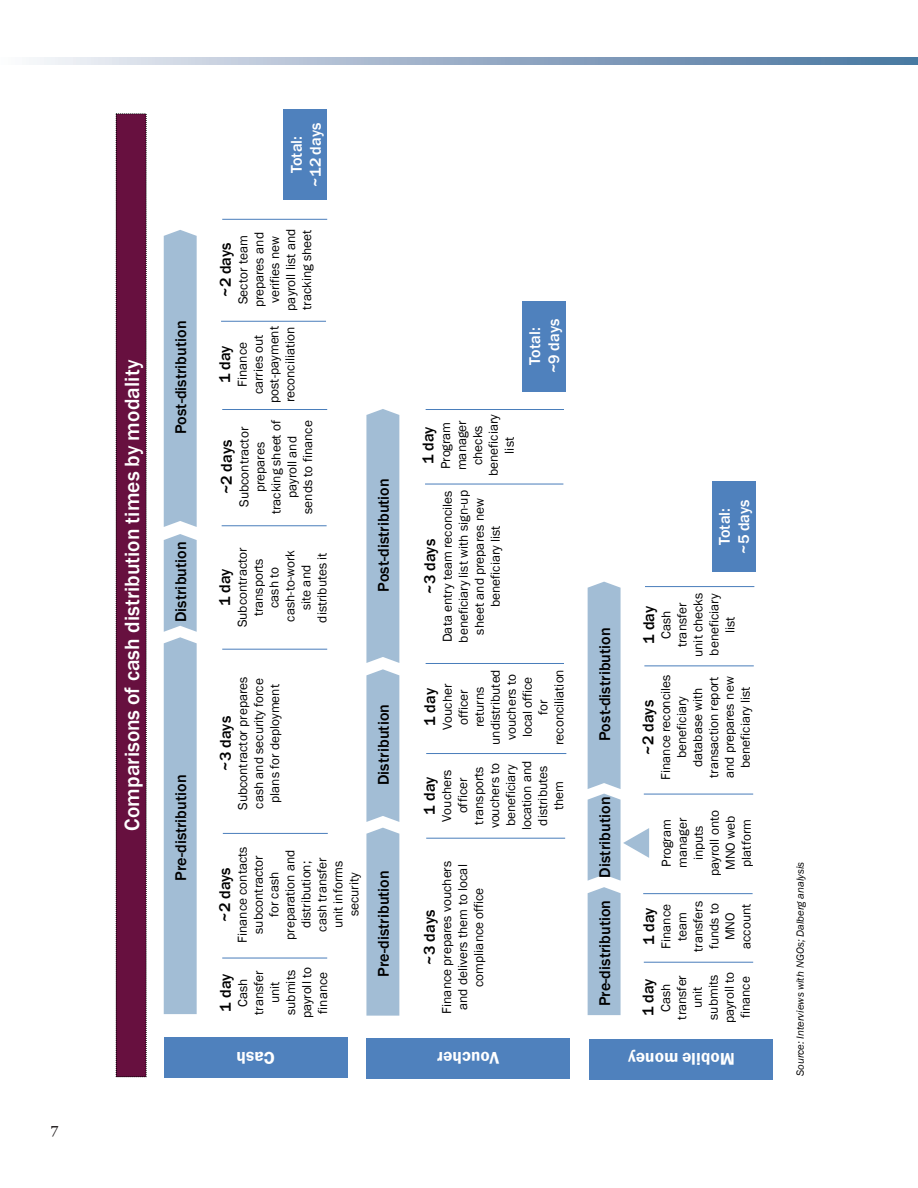
<style>
.page{position:relative;width:918px;height:1188px;background:#fff}
.page>*{position:absolute;margin:0;border:0;box-sizing:border-box;transform-origin:0 0}
.t1{font:500 21.3px "Franklin Gothic";letter-spacing:.005em;color:#fff}
.t2{font:600 17.4px "Franklin Gothic";letter-spacing:.01em;color:#fff}
.t3{font:500 15.9px "Franklin Gothic";letter-spacing:.005em;color:#000}
.t4{font:500 15.9px/19.2px "Franklin Gothic";letter-spacing:.01em;color:#fff;text-align:center}
.t5{font:15px "Georgia";color:#231f20}
.t6{font:13.2px/15.9px "Franklin Gothic";color:#000;text-align:center}
.t7{font:italic 10.65px "Franklin Gothic";color:#000}
</style>
<div class="page">
<svg style="left:33px;top:58px;width:885px;height:7px;background:#99afc7"></svg>
<div style="left:116px;top:114px;width:30px;height:963px;background:#67103f"></div>
<div style="left:164px;top:1038px;width:184px;height:40px;background:#4f81bd"></div>
<div style="left:366px;top:1038px;width:204px;height:41px;background:#4f81bd"></div>
<div style="left:589px;top:1039px;width:184px;height:40px;background:#4f81bd"></div>
<div style="left:164px;top:534px;width:33px;height:480px;background:#a2bdd5"></div>
<div style="left:164px;top:230px;width:33px;height:297px;background:#a2bdd5"></div>
<hr style="left:222px;top:958px;width:105px;height:1px;background:#4a7ebb">
<hr style="left:223px;top:833px;width:105px;height:1px;background:#4a7ebb">
<hr style="left:222px;top:649px;width:105px;height:1px;background:#4a7ebb">
<hr style="left:222px;top:525px;width:105px;height:1px;background:#4a7ebb">
<hr style="left:222px;top:409px;width:105px;height:1px;background:#4a7ebb">
<hr style="left:221px;top:321px;width:105px;height:1px;background:#4a7ebb">
<hr style="left:222px;top:219px;width:105px;height:1px;background:#4a7ebb">
<div style="left:284px;top:110px;width:43px;height:90px;background:#4f81bd"></div>
<div style="left:366px;top:828px;width:33px;height:188px;background:#a2bdd5"></div>
<svg style="left:366px;top:669px;width:33px;height:153px;background:#a7c0d7"></svg>
<div style="left:366px;top:409px;width:33px;height:254px;background:#a2bdd5"></div>
<hr style="left:426px;top:838px;width:139px;height:1px;background:#4a7ebb">
<hr style="left:426px;top:753px;width:140px;height:1px;background:#4a7ebb">
<hr style="left:426px;top:663px;width:138px;height:1px;background:#4a7ebb">
<hr style="left:425px;top:484px;width:138px;height:1px;background:#4a7ebb">
<hr style="left:426px;top:409px;width:138px;height:1px;background:#4a7ebb">
<div style="left:522px;top:301px;width:43px;height:90px;background:#4f81bd"></div>
<div style="left:588px;top:887px;width:33px;height:128px;background:#a2bdd5"></div>
<hr style="left:644px;top:962px;width:109px;height:1px;background:#4a7ebb">
<hr style="left:643px;top:893px;width:110px;height:1px;background:#4a7ebb">
<svg style="left:588px;top:582px;width:61px;height:299px"></svg>
<hr style="left:644px;top:794px;width:109px;height:1px;background:#4a7ebb">
<hr style="left:644px;top:665px;width:110px;height:1px;background:#4a7ebb">
<hr style="left:645px;top:586px;width:109px;height:1px;background:#4a7ebb">
<div style="left:712px;top:482px;width:43px;height:90px;background:#4f81bd"></div>
<p class="t5" style="left:51px;top:1119px;width:9px">7</p>
<p class="t1" style="left:119px;top:831px;width:472px;rotate:-90deg">Comparisons of cash distribution times by modality</p>
<p class="t3" style="left:171px;top:434px;width:115px;rotate:-90deg">Post-distribution</p>
<p class="t3" style="left:171px;top:622px;width:83px;rotate:-90deg">Distribution</p>
<p class="t3" style="left:171px;top:881px;width:108px;rotate:-90deg">Pre-distribution</p>
<p class="t4" style="left:287px;top:187px;width:66px;rotate:-90deg">Total: ~12 days</p>
<p class="t6" style="left:235px;top:311px;width:83px;rotate:-90deg">Sector team prepares and verifies new payroll list and tracking sheet</p>
<p class="t3" style="left:216px;top:297px;width:56px;rotate:-90deg">~2 days</p>
<p class="t6" style="left:235px;top:403px;width:78px;rotate:-90deg">Finance carries out post-payment reconciliation</p>
<p class="t3" style="left:215px;top:383px;width:39px;rotate:-90deg">1 day</p>
<p class="t6" style="left:236px;top:514px;width:96px;rotate:-90deg">Subcontractor prepares tracking sheet of payroll and sends to finance</p>
<p class="t3" style="left:217px;top:494px;width:56px;rotate:-90deg">~2 days</p>
<p class="t6" style="left:235px;top:627px;width:81px;rotate:-90deg">Subcontractor transports cash to cash-to-work site and distributes it</p>
<p class="t3" style="left:215px;top:606px;width:39px;rotate:-90deg">1 day</p>
<p class="t3" style="left:374px;top:592px;width:115px;rotate:-90deg">Post-distribution</p>
<p class="t6" style="left:235px;top:810px;width:135px;rotate:-90deg">Subcontractor prepares cash and security force plans for deployment</p>
<p class="t3" style="left:216px;top:771px;width:56px;rotate:-90deg">~3 days</p>
<p class="t6" style="left:235px;top:943px;width:98px;rotate:-90deg">Finance contacts subcontractor for cash preparation and distribution; cash transfer unit informs security</p>
<p class="t3" style="left:215px;top:922px;width:56px;rotate:-90deg">~2 days</p>
<p class="t3" style="left:216px;top:1012px;width:39px;rotate:-90deg">1 day</p>
<p class="t6" style="left:235px;top:1018px;width:53px;rotate:-90deg">Cash transfer unit submits payroll to finance</p>
<p class="t3" style="left:374px;top:785px;width:83px;rotate:-90deg">Distribution</p>
<p class="t3" style="left:374px;top:977px;width:108px;rotate:-90deg">Pre-distribution</p>
<p class="t4" style="left:525px;top:373px;width:56px;rotate:-90deg">Total: ~9 days</p>
<p class="t6" style="left:438px;top:476px;width:63px;rotate:-90deg">Program manager checks beneficiary list</p>
<p class="t3" style="left:418px;top:464px;width:39px;rotate:-90deg">1 day</p>
<p class="t6" style="left:440px;top:643px;width:154px;rotate:-90deg">Data entry team reconciles beneficiary list with sign-up sheet and prepares new beneficiary list</p>
<p class="t3" style="left:420px;top:594px;width:56px;rotate:-90deg">~3 days</p>
<p class="t6" style="left:440px;top:745px;width:77px;rotate:-90deg">Voucher officer returns undistributed vouchers to local office for reconciliation</p>
<p class="t3" style="left:420px;top:726px;width:39px;rotate:-90deg">1 day</p>
<p class="t6" style="left:439px;top:830px;width:71px;rotate:-90deg">Vouchers officer transports vouchers to beneficiary location and distributes them</p>
<p class="t3" style="left:420px;top:815px;width:39px;rotate:-90deg">1 day</p>
<p class="t6" style="left:439px;top:1014px;width:154px;rotate:-90deg">Finance prepares vouchers and delivers them to local compliance office</p>
<p class="t3" style="left:420px;top:965px;width:56px;rotate:-90deg">~3 days</p>
<p class="t3" style="left:595px;top:741px;width:115px;rotate:-90deg">Post-distribution</p>
<p class="t3" style="left:595px;top:878px;width:83px;rotate:-90deg">Distribution</p>
<p class="t3" style="left:595px;top:1006px;width:108px;rotate:-90deg">Pre-distribution</p>
<p class="t4" style="left:715px;top:554px;width:56px;rotate:-90deg">Total: ~5 days</p>
<p class="t6" style="left:659px;top:657px;width:66px;rotate:-90deg">Cash transfer unit checks beneficiary list</p>
<p class="t3" style="left:639px;top:644px;width:39px;rotate:-90deg">1 day</p>
<p class="t6" style="left:658px;top:780px;width:107px;rotate:-90deg">Finance reconciles beneficiary database with transaction report and prepares new beneficiary list</p>
<p class="t3" style="left:638px;top:755px;width:56px;rotate:-90deg">~2 days</p>
<p class="t6" style="left:659px;top:876px;width:67px;rotate:-90deg">Program manager inputs payroll onto<br>MNO web platform</p>
<p class="t3" style="left:639px;top:945px;width:39px;rotate:-90deg">1 day</p>
<p class="t6" style="left:659px;top:952px;width:52px;rotate:-90deg">Finance team transfers funds to<br>MNO account</p>
<p class="t3" style="left:638px;top:1016px;width:39px;rotate:-90deg">1 day</p>
<p class="t6" style="left:658px;top:1023px;width:53px;rotate:-90deg">Cash transfer unit submits payroll to finance</p>
<p class="t2" style="left:275px;top:1068px;width:40px;rotate:-180deg">Cash</p>
<p class="t2" style="left:499px;top:1069px;width:63px;rotate:-180deg">Voucher</p>
<p class="t2" style="left:735px;top:1069px;width:108px;rotate:-180deg">Mobile money</p>
<p class="t7" style="left:794px;top:1076px;width:215px;rotate:-90deg">Source: Interviews with NGOs; Dalberg analysis</p>
</div>
